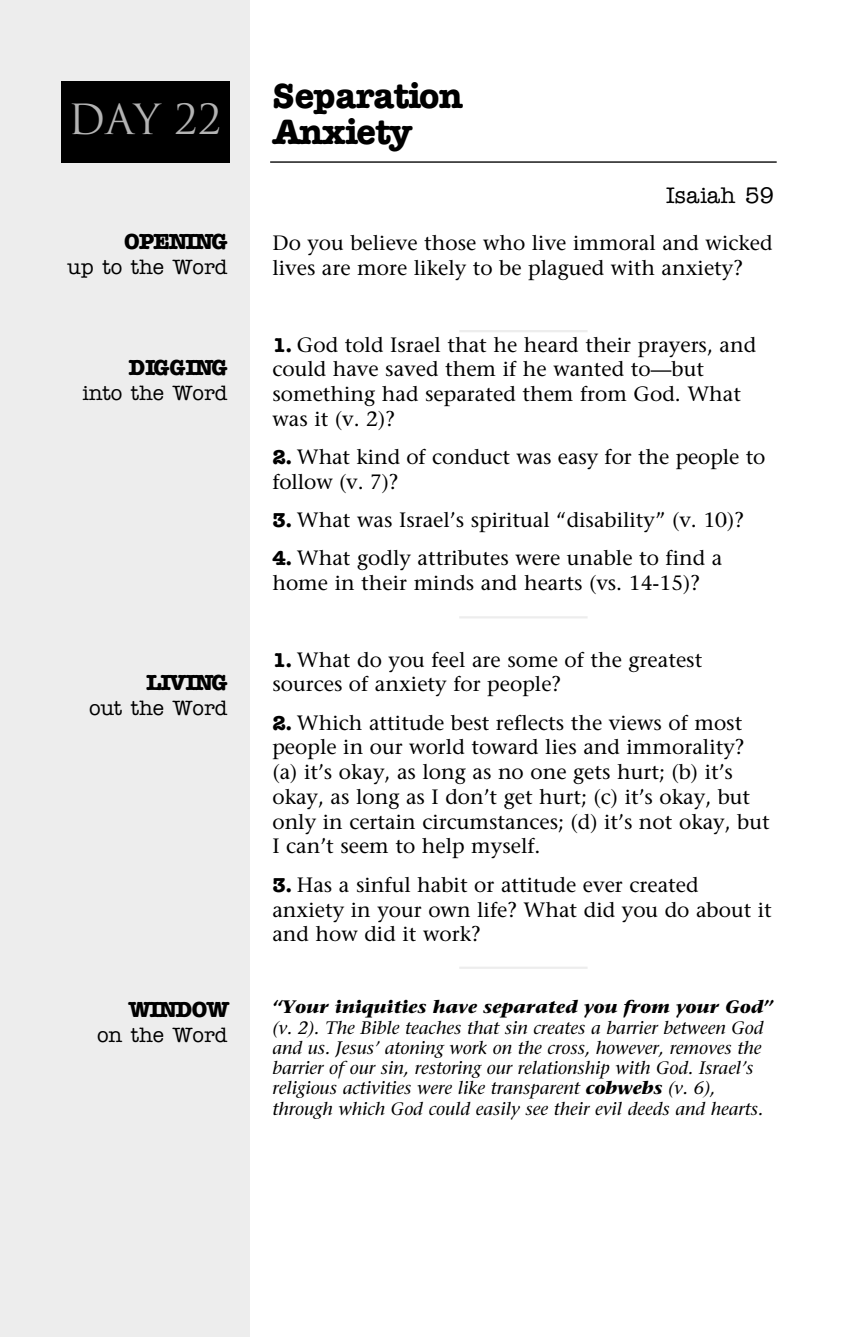
<style>
.page{position:relative;width:851px;height:1337px;background:#fff}
.page>*{position:absolute;margin:0;border:0;box-sizing:border-box;transform-origin:0 0}
.t1{font:40.5px "Trajan";color:#b3b3b3}
.t2{font:700 36px/36px "American Typewriter";letter-spacing:-.02em;color:#000}
.t3{font:700 22.5px "American Typewriter";letter-spacing:-.09em;color:#000}
.t4{font:500 22.5px "American Typewriter";color:#000}
.t5{font:700 22.5px "American Typewriter";letter-spacing:-.055em;color:#000}
.t6{font:20.7px/24.8px "Stone Serif";color:#000}
.t7{font:500 20.7px "American Typewriter";color:#000}
.t8{font:italic 18px/20.2px "Stone Serif";color:#000}
.t9{font:italic 700 18px "Stone Serif";color:#000}
.s1{font-family:"American Typewriter";font-weight:700}
.s2{font-weight:700}
</style>
<div class="page">
<div style="left:0;top:0;width:250px;height:1336px;background:#ededed"></div>
<div style="left:61px;top:81px;width:169px;height:81px;background:#000"></div>
<hr style="left:270px;top:161px;width:506px;height:2px;background:#000">
<hr style="left:459px;top:330px;width:128px;height:2px;background:#ededed">
<hr style="left:459px;top:616px;width:128px;height:2px;background:#ededed">
<hr style="left:459px;top:966px;width:128px;height:3px;background:#ededed">
<h1 class="t1" style="left:68px;top:96px;width:155px">Day 22</h1>
<p class="t3" style="left:124px;top:234px;width:105px">OPENING</p>
<p class="t7" style="left:68px;top:260px;width:161px">up to the Word</p>
<p class="t5" style="left:129px;top:360px;width:100px">DIGGING</p>
<p class="t7" style="left:82px;top:386px;width:147px">into the Word</p>
<p class="t3" style="left:146px;top:675px;width:83px">LIVING</p>
<p class="t7" style="left:89px;top:701px;width:140px">out the Word</p>
<p class="t3" style="left:129px;top:1001px;width:102px">WINDOW</p>
<p class="t7" style="left:97px;top:1027px;width:132px">on the Word</p>
<h2 class="t2" style="left:272px;top:81px;width:192px">Separation<br>Anxiety</h2>
<p class="t4" style="left:666px;top:187px;width:110px">Isaiah 59</p>
<p class="t6" style="left:272px;top:233px;width:502px">Do you believe those who live immoral and wicked lives are more likely to be plagued with anxiety?</p>
<p class="t6" style="left:272px;top:334px;width:485px"><span class="s1">1.</span> God told Israel that he heard their prayers, and could have saved them if he wanted to—but something had separated them from God. What was it (v. 2)?</p>
<p class="t6" style="left:272px;top:447px;width:494px"><span class="s1">2.</span> What kind of conduct was easy for the people to follow (v. 7)?</p>
<p class="t6" style="left:272px;top:510px;width:473px"><span class="s1">3.</span> What was Israel’s spiritual “disability” (v. 10)?</p>
<p class="t6" style="left:272px;top:548px;width:451px"><span class="s1">4.</span> What godly attributes were unable to find a home in their minds and hearts (vs. 14-15)?</p>
<p class="t6" style="left:272px;top:649px;width:431px"><span class="s1">1.</span> What do you feel are some of the greatest sources of anxiety for people?</p>
<p class="t6" style="left:272px;top:712px;width:499px"><span class="s1">2.</span> Which attitude best reflects the views of most people in our world toward lies and immorality? (a) it’s okay, as long as no one gets hurt; (b) it’s okay, as long as I don’t get hurt; (c) it’s okay, but only in certain circumstances; (d) it’s not okay, but I can’t seem to help myself.</p>
<p class="t6" style="left:272px;top:874px;width:501px"><span class="s1">3.</span> Has a sinful habit or attitude ever created anxiety in your own life? What did you do about it and how did it work?</p>
<p class="t9" style="left:272px;top:1000px;width:502px">“Your iniquities have separated you from your God”</p>
<p class="t8" style="left:272px;top:1019px;width:492px">(v. 2). The Bible teaches that sin creates a barrier between God and us. Jesus’ atoning work on the cross, however, removes the barrier of our sin, restoring our relationship with God. Israel’s religious activities were like transparent <span class="s2">cobwebs</span> (v. 6), through which God could easily see their evil deeds and hearts.</p>
</div>
